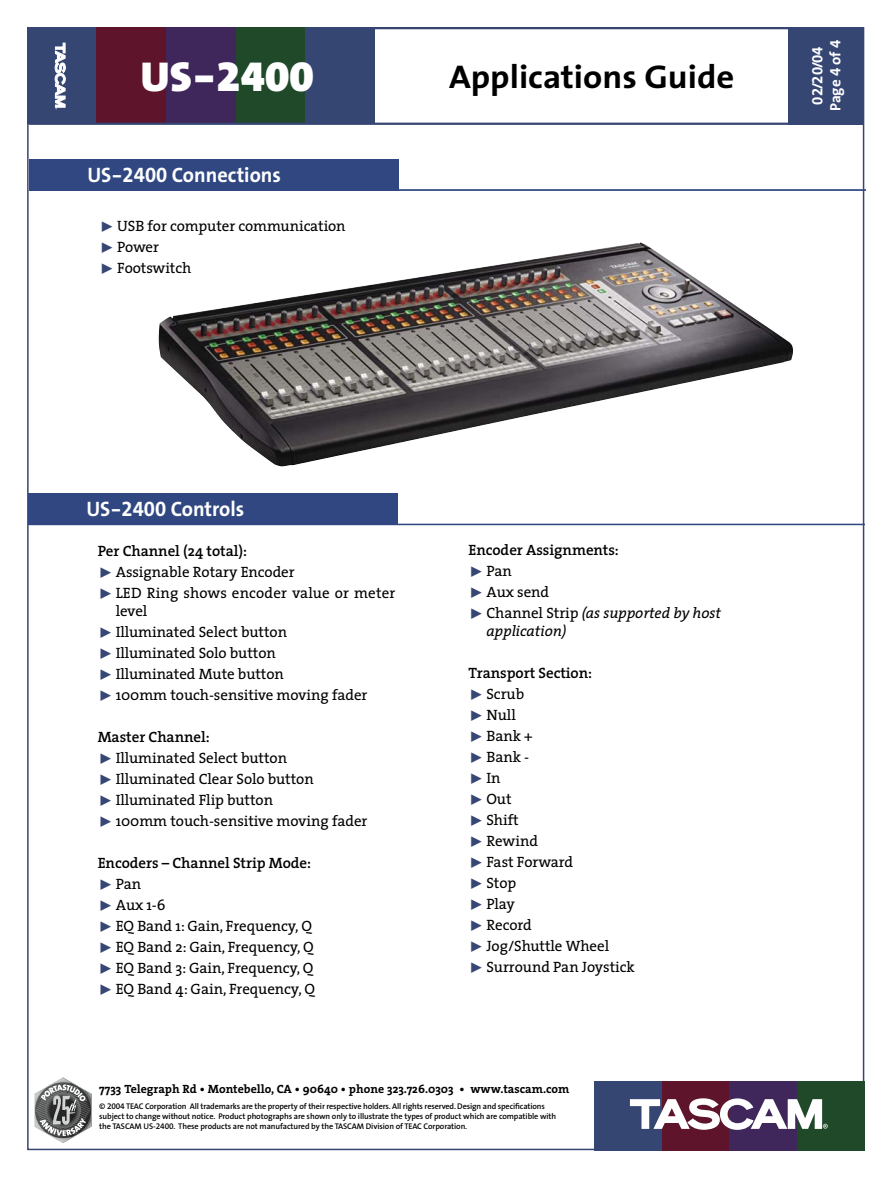
<style>
.page{position:relative;width:893px;height:1188px;background:#fff}
.page>*{position:absolute;margin:0;border:0;box-sizing:border-box;transform-origin:0 0}
.t1{font:42px "The Sans Black Expert";color:#fff;scale:1.05 1}
.t2{font:700 33px "The Sans";color:#000;scale:1.05 1}
.t3{font:700 21px "The Sans";color:#fff}
.t4{font:15px/21px "The Serif";letter-spacing:-.005em;color:#000}
.t5{font:italic 15px "The Serif";letter-spacing:-.005em;color:#000}
.t6{font:15px "The Sans Bold Expert";color:#fff}
.t7{font:700 15px "The Sans";letter-spacing:-.005em;color:#fff}
.t8{font:700 12px "The Serif";color:#000}
.t9{font:600 8.25px/9.9px "The Sans";letter-spacing:-.015em;color:#000}
.s1{font-family:"The Sans";font-weight:900}
.s2{font-family:"The Sans Bold Expert";font-weight:400}
.s3{font-family:"The Serif Expert";color:#364775}
.s4{font-weight:600}
.s5{font-style:italic}
.s6{font-family:"The Sans Semi Bold Expert";font-weight:400}
</style>
<div class="page">
<div style="left:788px;top:27px;width:76px;height:97px;background:#354672"></div>
<div style="left:27px;top:27px;width:70px;height:97px;background:#354672"></div>
<div style="left:97px;top:27px;width:69px;height:97px;background:#5e142a"></div>
<div style="left:166px;top:27px;width:70px;height:97px;background:#3f275c"></div>
<div style="left:236px;top:27px;width:69px;height:97px;background:#20492a"></div>
<div style="left:305px;top:27px;width:70px;height:97px;background:#354672"></div>
<hr style="left:374px;top:27px;width:462px;height:2px;background:#354672">
<svg style="left:55px;top:43px;width:11px;height:66px"></svg>
<hr style="left:29px;top:123px;width:834px;height:2px;background:#354672">
<div style="left:594px;top:1082px;width:68px;height:69px;background:#354672"></div>
<div style="left:662px;top:1082px;width:67px;height:69px;background:#5e142a"></div>
<div style="left:729px;top:1082px;width:68px;height:69px;background:#3f275c"></div>
<div style="left:797px;top:1082px;width:68px;height:69px;background:#20492a"></div>
<svg style="left:630px;top:1098px;width:198px;height:32px"></svg>
<div style="left:30px;top:159px;width:369px;height:32px;background:#304781"></div>
<hr style="left:30px;top:189px;width:836px;height:2px;background:#304781">
<div style="left:29px;top:494px;width:369px;height:31px;background:#304781"></div>
<hr style="left:29px;top:524px;width:836px;height:1px;background:#304781">
<img style="left:158px;top:242px;width:635px;height:225px">
<svg style="left:34px;top:1078px;width:58px;height:65px"></svg>
<h1 class="t1" style="left:140px;top:52px;width:167px"><span class="s1">US</span>-2400</h1>
<h2 class="t2" style="left:449px;top:64px;width:273px">Applications Guide</h2>
<h3 class="t3" style="left:87px;top:167px;width:195px">US<span class="s2">-2400</span> Connections</h3>
<p class="t4" style="left:99px;top:217px;width:248px"><span class="s3">˘</span> USB for computer communication <span class="s3">˘</span> Power<br><span class="s3">˘</span> Footswitch</p>
<p class="t6" style="left:809px;top:105px;width:60px;rotate:-90deg">02/20/04</p>
<p class="t7" style="left:830px;top:111px;width:73px;rotate:-90deg">Page <span class="s2">4</span> of <span class="s2">4</span></p>
<h3 class="t3" style="left:86px;top:501px;width:159px">US<span class="s2">-2400</span> Controls</h3>
<p class="t4" style="left:98px;top:542px;width:299px"><span class="s4">Per Channel (24 total):<br></span><span class="s3">˘</span> Assignable Rotary Encoder<br><span class="s3">˘</span> LED Ring shows encoder value or meter</p>
<p class="t4" style="left:98px;top:602px;width:271px;text-indent:18px">level<br><span class="s3">˘</span> Illuminated Select button<br><span class="s3">˘</span> Illuminated Solo button<br><span class="s3">˘</span> Illuminated Mute button<br><span class="s3">˘</span> 100mm touch-sensitive moving fader</p>
<p class="t4" style="left:98px;top:728px;width:271px"><span class="s4">Master Channel:<br></span><span class="s3">˘</span> Illuminated Select button<br><span class="s3">˘</span> Illuminated Clear Solo button<br><span class="s3">˘</span> Illuminated Flip button<br><span class="s3">˘</span> 100mm touch-sensitive moving fader</p>
<p class="t4" style="left:98px;top:854px;width:219px"><span class="s4">Encoders – Channel Strip Mode: </span><span class="s3">˘</span> Pan<br><span class="s3">˘</span> Aux 1-6<br><span class="s3">˘</span> EQ Band 1: Gain, Frequency, Q <span class="s3">˘</span> EQ Band 2: Gain, Frequency, Q <span class="s3">˘</span> EQ Band 3: Gain, Frequency, Q <span class="s3">˘</span> EQ Band 4: Gain, Frequency, Q</p>
<p class="t4" style="left:468px;top:541px;width:254px"><span class="s4">Encoder Assignments:<br></span><span class="s3">˘</span> Pan<br><span class="s3">˘</span> Aux send<br><span class="s3">˘</span> Channel Strip <span class="s5">(as supported by host</span></p>
<p class="t5" style="left:486px;top:626px;width:82px">application)</p>
<p class="t4" style="left:468px;top:664px;width:168px"><span class="s4">Transport Section:<br></span><span class="s3">˘</span> Scrub<br><span class="s3">˘</span> Null<br><span class="s3">˘</span> Bank +<br><span class="s3">˘</span> Bank -<br><span class="s3">˘</span> In<br><span class="s3">˘</span> Out<br><span class="s3">˘</span> Shift<br><span class="s3">˘</span> Rewind<br><span class="s3">˘</span> Fast Forward<br><span class="s3">˘</span> Stop<br><span class="s3">˘</span> Play<br><span class="s3">˘</span> Record<br><span class="s3">˘</span> Jog/Shuttle Wheel<br><span class="s3">˘</span> Surround Pan Joystick</p>
<p class="t8" style="left:99px;top:1085px;width:472px">7733 Telegraph Rd • Montebello, CA • 90640 • phone 323.726.0303 • www.tascam.com</p>
<p class="t9" style="left:99px;top:1102px;width:459px">© <span class="s6">2004</span> TEAC Corporation All trademarks are the property of their respective holders. All rights reserved. Design and specifications subject to change without notice. Product photographs are shown only to illustrate the types of product which are compatible with the TASCAM US-<span class="s6">2400</span>. These products are not manufactured by the TASCAM Division of TEAC Corporation.</p>
</div>
